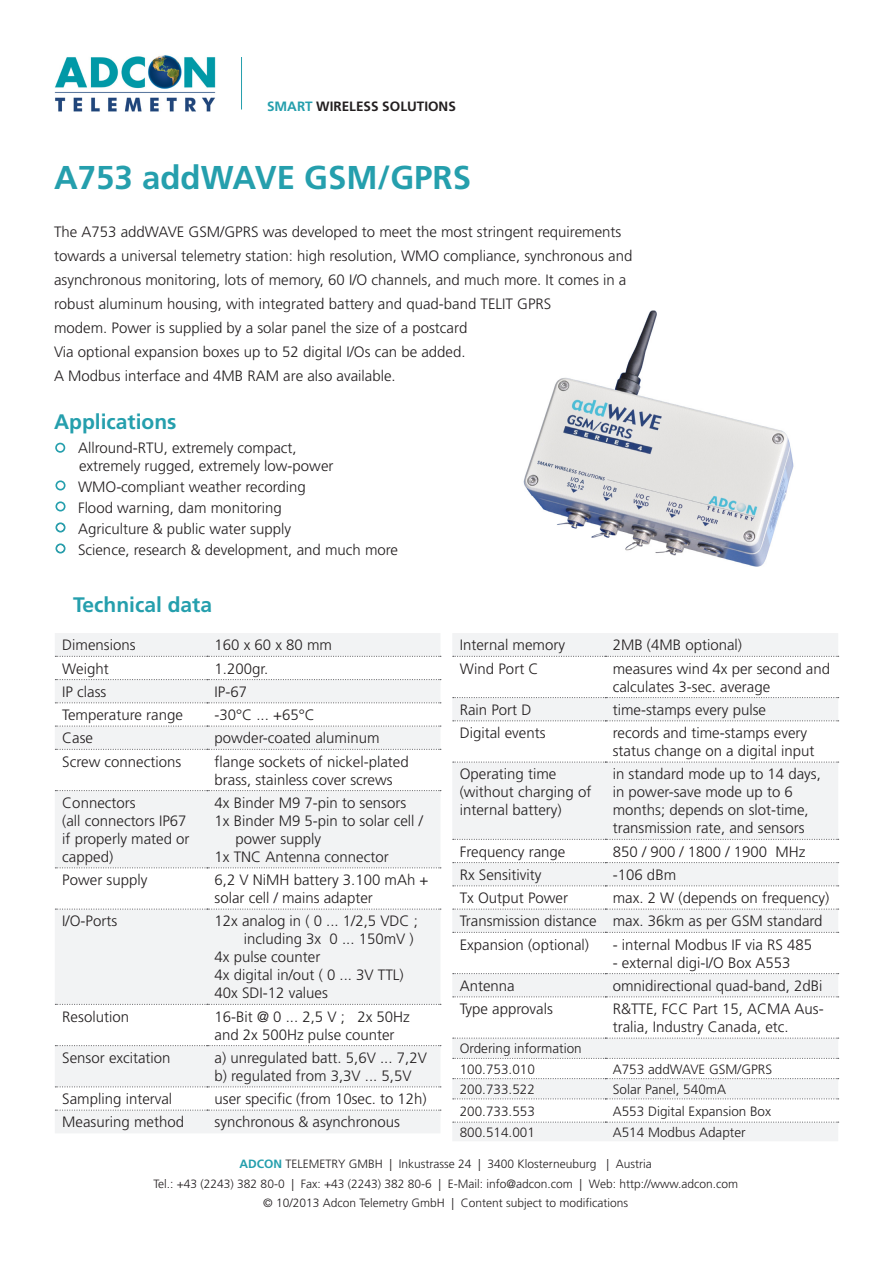
<style>
.page{position:relative;width:893px;height:1263px;background:#fff}
.page>*{position:absolute;margin:0;border:0;box-sizing:border-box;transform-origin:0 0}
.t1{font:700 33px "Frutiger";color:#259fad}
.t2{font:700 21px "Frutiger";color:#259fad}
.t3{font:300 15px/18px "Frutiger";color:#231f20}
.t4{font:300 13.5px/20.2px "Frutiger";color:#231f20}
.t5{font:700 13.5px "Frutiger";color:#231f20}
.t6{font:300 12px/19.5px "Frutiger";color:#231f20;text-align:center}
.s1{color:#259fad}
.s2{font-weight:700;color:#259fad}
</style>
<div class="page">
<img style="left:523px;top:310px;width:271px;height:257px">
<img style="left:54px;top:55px;width:162px;height:57px">
<div style="left:55px;top:443px;width:10px;height:10px;border:2px solid #259fad;border-radius:50%"></div>
<div style="left:55px;top:480px;width:11px;height:10px;border:2px solid #259fad;border-radius:50%"></div>
<div style="left:55px;top:522px;width:11px;height:10px;border:2px solid #259fad;border-radius:50%"></div>
<div style="left:55px;top:501px;width:11px;height:10px;border:2px solid #259fad;border-radius:50%"></div>
<div style="left:55px;top:633px;width:385px;height:500px;background:#f2f3f4"></div>
<svg style="left:55px;top:657px;width:385px;height:452px;fill:#f2f3f4"></svg>
<svg style="left:55px;top:679px;width:386px;height:1px"></svg>
<svg style="left:55px;top:702px;width:386px;height:1px"></svg>
<svg style="left:55px;top:725px;width:386px;height:2px"></svg>
<svg style="left:55px;top:749px;width:386px;height:1px"></svg>
<svg style="left:55px;top:790px;width:386px;height:1px"></svg>
<svg style="left:55px;top:867px;width:386px;height:1px"></svg>
<svg style="left:55px;top:908px;width:386px;height:2px"></svg>
<svg style="left:55px;top:1004px;width:386px;height:1px"></svg>
<svg style="left:55px;top:1045px;width:386px;height:1px"></svg>
<svg style="left:55px;top:1086px;width:386px;height:1px"></svg>
<svg style="left:55px;top:1109px;width:386px;height:2px"></svg>
<svg style="left:55px;top:656px;width:386px;height:1px"></svg>
<div style="left:55px;top:543px;width:11px;height:10px;border:2px solid #259fad;border-radius:50%"></div>
<hr style="left:241px;top:57px;width:1px;height:53px;background:#259fad">
<div style="left:452px;top:633px;width:386px;height:508px;background:#f2f3f4"></div>
<svg style="left:452px;top:656px;width:386px;height:466px"></svg>
<svg style="left:453px;top:656px;width:386px;height:1px"></svg>
<svg style="left:453px;top:697px;width:386px;height:1px"></svg>
<svg style="left:453px;top:720px;width:386px;height:1px"></svg>
<svg style="left:453px;top:761px;width:386px;height:2px"></svg>
<svg style="left:453px;top:839px;width:386px;height:1px"></svg>
<svg style="left:453px;top:862px;width:386px;height:1px"></svg>
<svg style="left:453px;top:885px;width:386px;height:1px"></svg>
<svg style="left:453px;top:908px;width:386px;height:2px"></svg>
<svg style="left:453px;top:932px;width:386px;height:1px"></svg>
<svg style="left:453px;top:973px;width:386px;height:1px"></svg>
<svg style="left:453px;top:996px;width:386px;height:1px"></svg>
<svg style="left:453px;top:1037px;width:386px;height:2px"></svg>
<svg style="left:453px;top:1058px;width:386px;height:1px"></svg>
<svg style="left:453px;top:1078px;width:386px;height:1px"></svg>
<svg style="left:453px;top:1098px;width:386px;height:1px"></svg>
<svg style="left:453px;top:1121px;width:386px;height:2px"></svg>
<p class="t5" style="left:267px;top:98px;width:190px"><span class="s1">SMART</span> WIRELESS SOLUTIONS</p>
<h1 class="t1" style="left:54px;top:158px;width:419px">A753 addWAVE GSM/GPRS</h1>
<p class="t3" style="left:54px;top:220px;width:580px;line-height:24px">The A753 addWAVE GSM/GPRS was developed to meet the most stringent requirements towards a universal telemetry station: high resolution, WMO compliance, synchronous and asynchronous monitoring, lots of memory, 60 I/O channels, and much more. It comes in a robust aluminum housing, with integrated battery and quad-band TELIT GPRS<br>modem. Power is supplied by a solar panel the size of a postcard<br>Via optional expansion boxes up to 52 digital I/Os can be added.<br>A Modbus interface and 4MB RAM are also available.</p>
<h2 class="t2" style="left:54px;top:409px;width:124px">Applications</h2>
<p class="t3" style="left:78px;top:439px;width:257px">Allround-RTU, extremely compact, extremely rugged, extremely low-power</p>
<p class="t3" style="left:78px;top:476px;width:322px;line-height:21px">WMO-compliant weather recording<br>Flood warning, dam monitoring<br>Agriculture &amp; public water supply<br>Science, research &amp; development, and much more</p>
<h2 class="t2" style="left:73px;top:592px;width:140px">Technical data</h2>
<p class="t3" style="left:62px;top:636px;width:75px">Dimensions</p>
<p class="t3" style="left:214px;top:636px;width:119px">160 x 60 x 80 mm</p>
<p class="t3" style="left:62px;top:660px;width:48px">Weight</p>
<p class="t3" style="left:214px;top:660px;width:55px">1.200gr.</p>
<p class="t3" style="left:62px;top:683px;width:46px">IP class</p>
<p class="t3" style="left:214px;top:683px;width:34px">IP-67</p>
<p class="t3" style="left:62px;top:706px;width:122px">Temperature range</p>
<p class="t3" style="left:214px;top:706px;width:102px">-30°C ... +65°C</p>
<p class="t3" style="left:62px;top:729px;width:32px">Case</p>
<p class="t3" style="left:214px;top:729px;width:167px">powder-coated aluminum</p>
<p class="t3" style="left:62px;top:753px;width:120px">Screw connections</p>
<p class="t3" style="left:214px;top:753px;width:196px">flange sockets of nickel-plated brass, stainless cover screws</p>
<p class="t3" style="left:62px;top:794px;width:129px">Connectors<br>(all connectors IP67 if properly mated or capped)</p>
<p class="t3" style="left:214px;top:794px;width:193px">4x Binder M9 7-pin to sensors</p>
<p class="t3" style="left:214px;top:812px;width:210px">1x Binder M9 5-pin to solar cell /</p>
<p class="t3" style="left:235px;top:830px;width:87px">power supply</p>
<p class="t3" style="left:214px;top:848px;width:176px">1x TNC Antenna connector</p>
<p class="t3" style="left:62px;top:871px;width:87px">Power supply</p>
<p class="t3" style="left:214px;top:871px;width:216px">6,2 V NiMH battery 3.100 mAh + solar cell / mains adapter</p>
<p class="t3" style="left:62px;top:912px;width:56px">I/O-Ports</p>
<p class="t3" style="left:214px;top:912px;width:205px">12x analog in ( 0 ... 1/2,5 VDC ;</p>
<p class="t3" style="left:244px;top:930px;width:172px">including 3x 0 ... 150mV )</p>
<p class="t3" style="left:214px;top:948px;width:107px">4x pulse counter</p>
<p class="t3" style="left:214px;top:966px;width:191px">4x digital in/out ( 0 ... 3V TTL)</p>
<p class="t3" style="left:214px;top:984px;width:115px">40x SDI-12 values</p>
<p class="t3" style="left:62px;top:1008px;width:68px">Resolution</p>
<p class="t3" style="left:214px;top:1008px;width:197px">16-Bit @ 0 ... 2,5 V ; 2x 50Hz and 2x 500Hz pulse counter</p>
<p class="t3" style="left:62px;top:1049px;width:110px">Sensor excitation</p>
<p class="t3" style="left:214px;top:1049px;width:214px">a) unregulated batt. 5,6V ... 7,2V b) regulated from 3,3V ... 5,5V</p>
<p class="t3" style="left:62px;top:1090px;width:111px">Sampling interval</p>
<p class="t3" style="left:214px;top:1090px;width:214px">user specific (from 10sec. to 12h)</p>
<p class="t3" style="left:62px;top:1113px;width:123px">Measuring method</p>
<p class="t3" style="left:214px;top:1113px;width:187px">synchronous &amp; asynchronous</p>
<p class="t3" style="left:460px;top:636px;width:107px">Internal memory</p>
<p class="t3" style="left:613px;top:636px;width:131px">2MB (4MB optional)</p>
<p class="t3" style="left:460px;top:660px;width:80px">Wind Port C</p>
<p class="t3" style="left:613px;top:660px;width:219px">measures wind 4x per second and calculates 3-sec. average</p>
<p class="t3" style="left:460px;top:701px;width:73px">Rain Port D</p>
<p class="t3" style="left:613px;top:701px;width:155px">time-stamps every pulse</p>
<p class="t3" style="left:460px;top:724px;width:87px">Digital events</p>
<p class="t3" style="left:613px;top:724px;width:203px">records and time-stamps every status change on a digital input</p>
<p class="t3" style="left:460px;top:765px;width:133px">Operating time (without charging of internal battery)</p>
<p class="t3" style="left:613px;top:765px;width:210px">in standard mode up to 14 days, in power-save mode up to 6 months; depends on slot-time, transmission rate, and sensors</p>
<p class="t3" style="left:460px;top:843px;width:107px">Frequency range</p>
<p class="t3" style="left:613px;top:843px;width:194px">850 / 900 / 1800 / 1900 MHz</p>
<p class="t3" style="left:460px;top:866px;width:83px">Rx Sensitivity</p>
<p class="t3" style="left:613px;top:866px;width:65px">-106 dBm</p>
<p class="t3" style="left:460px;top:889px;width:110px">Tx Output Power</p>
<p class="t3" style="left:460px;top:886px;width:371px;line-height:23.2px;text-indent:153px">max. 2 W (depends on frequency)<br>Transmission distance max. 36km as per GSM standard<br>Expansion (optional)</p>
<p class="t3" style="left:613px;top:936px;width:201px">- internal Modbus IF via RS 485</p>
<p class="t3" style="left:613px;top:954px;width:179px">- external digi-I/O Box A553</p>
<p class="t3" style="left:460px;top:977px;width:57px">Antenna</p>
<p class="t3" style="left:613px;top:977px;width:211px">omnidirectional quad-band, 2dBi</p>
<p class="t3" style="left:460px;top:1000px;width:95px">Type approvals</p>
<p class="t3" style="left:613px;top:1000px;width:212px">R&amp;TTE, FCC Part 15, ACMA Aus&shy;tralia, Industry Canada, etc.</p>
<p class="t4" style="left:460px;top:1039px;width:124px">Ordering information<br>100.753.010</p>
<p class="t4" style="left:613px;top:1059px;width:161px">A753 addWAVE GSM/GPRS</p>
<p class="t4" style="left:460px;top:1079px;width:77px">200.733.522</p>
<p class="t4" style="left:613px;top:1079px;width:115px">Solar Panel, 540mA</p>
<p class="t4" style="left:460px;top:1101px;width:77px">200.733.553</p>
<p class="t4" style="left:613px;top:1101px;width:160px">A553 Digital Expansion Box</p>
<p class="t4" style="left:460px;top:1122px;width:77px">800.514.001</p>
<p class="t4" style="left:613px;top:1122px;width:134px">A514 Modbus Adapter</p>
<p class="t6" style="left:153px;top:1154px;width:586px"><span class="s2">ADCON</span> TELEMETRY GMBH | Inkustrasse 24 | 3400 Klosterneuburg | Austria<br>Tel.: +43 (2243) 382 80-0 | Fax: +43 (2243) 382 80-6 | E-Mail: info@adcon.com | Web: http://www.adcon.com © 10/2013 Adcon Telemetry GmbH | Content subject to modifications</p>
</div>
